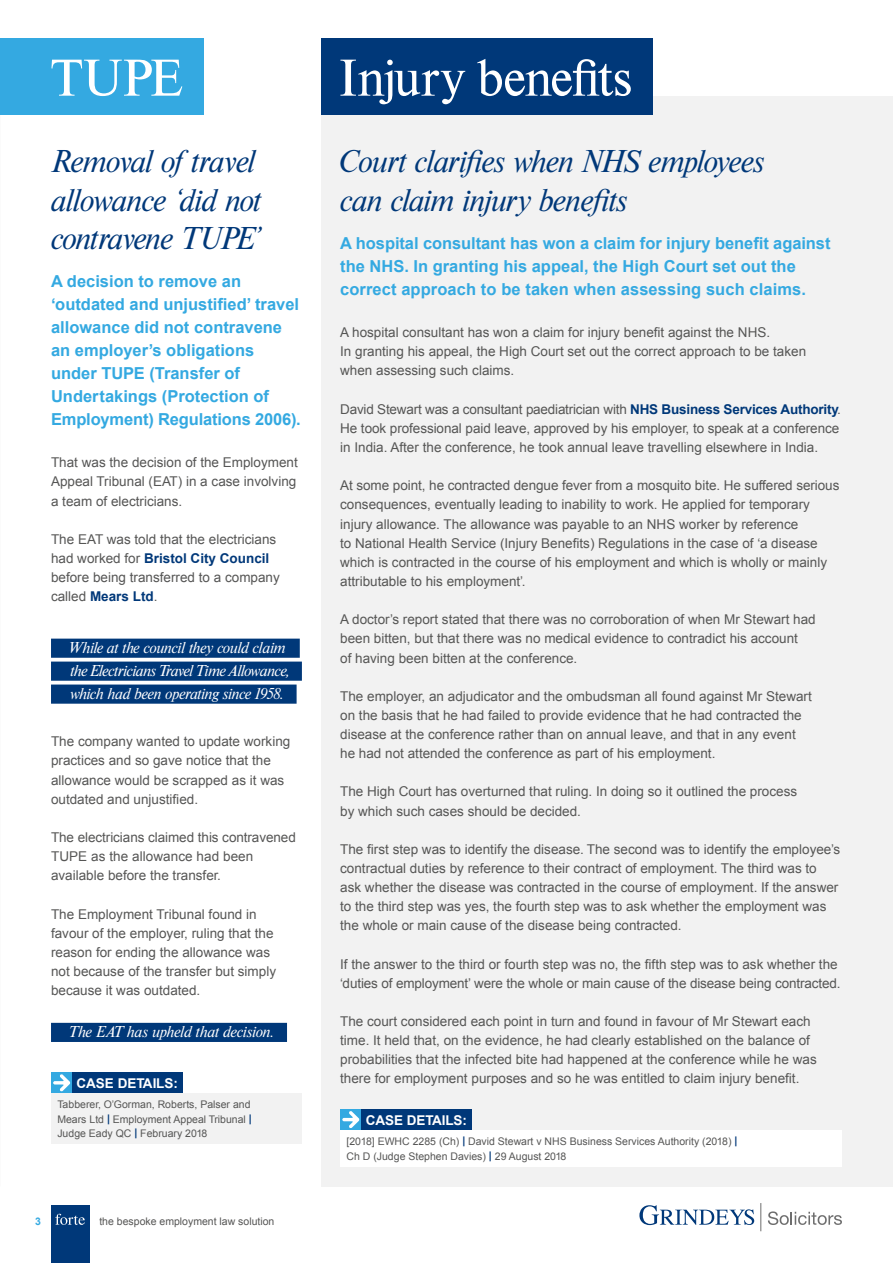
<style>
.page{position:relative;width:893px;height:1263px;background:#fff}
.page>*{position:absolute;margin:0;border:0;box-sizing:border-box;transform-origin:0 0}
.t1{font:54px "Nimbus Rom D";letter-spacing:-.025em;color:#fff}
.t2{font:italic 33px/38.2px "Nimbus Rom D";letter-spacing:-.04em;color:#003879}
.t3{font:700 16.5px/23px "Arial";color:#34a9e1}
.t4{font:italic 16.5px/23px "Nimbus Rom D";letter-spacing:-.035em;color:#fff}
.t5{font:13.5px/19.2px "Arial";color:#565655}
.t6{font:700 13.5px "Arial";color:#fff}
.t7{font:10.5px/14.4px "Arial";color:#565655;text-align:justify}
.t8{font:700 10.5px "Arial";color:#34a9e1}
.s1{font-weight:700;color:#003879}
</style>
<div class="page">
<svg style="left:639px;top:1205px;width:115px;height:20px"></svg>
<svg style="left:768px;top:1211px;width:74px;height:14px"></svg>
<svg style="left:761px;top:1203px;width:1px;height:28px"></svg>
<div style="left:51px;top:1205px;width:38px;height:58px;background:#003879"></div>
<svg style="left:55px;top:1214px;width:30px;height:11px"></svg>
<div style="left:51px;top:639px;width:249px;height:19px;background:#003879"></div>
<div style="left:51px;top:662px;width:251px;height:19px;background:#003879"></div>
<div style="left:51px;top:684px;width:246px;height:20px;background:#003879"></div>
<div style="left:51px;top:1023px;width:236px;height:19px;background:#003879"></div>
<div style="left:51px;top:1072px;width:21px;height:22px;background:#34a9e1"></div>
<div style="left:72px;top:1072px;width:111px;height:22px;background:#003879"></div>
<div style="left:51px;top:1094px;width:251px;height:50px;background:#f2f2f2"></div>
<svg style="left:53px;top:1074px;width:17px;height:17px"></svg>
<div style="left:321px;top:96px;width:572px;height:1090px;background:#f2f2f2"></div>
<div style="left:340px;top:1109px;width:21px;height:21px;background:#34a9e1"></div>
<div style="left:361px;top:1109px;width:111px;height:21px;background:#003879"></div>
<div style="left:340px;top:1130px;width:502px;height:37px;background:#fff"></div>
<svg style="left:342px;top:1111px;width:17px;height:17px"></svg>
<div style="left:0;top:38px;width:204px;height:77px;background:#34a9e1"></div>
<div style="left:321px;top:38px;width:332px;height:77px;background:#003879"></div>
<h1 class="t1" style="left:51px;top:42px;width:134px">TUPE</h1>
<h1 class="t1" style="left:339px;top:42px;width:295px">Injury benefits</h1>
<h2 class="t2" style="left:51px;top:142px;width:212px">Removal of travel allowance ‘did not contravene TUPE’</h2>
<p class="t3" style="left:51px;top:270px;width:251px">A decision to remove an ‘outdated and unjustified’ travel allowance did not contravene an employer’s obligations under TUPE (Transfer of<br>Undertakings (Protection of<br>Employment) Regulations 2006).</p>
<p class="t5" style="left:51px;top:453px;width:248px;text-align:justify">That was the decision of the Employment Appeal Tribunal (EAT) in a case involving a team of electricians.</p>
<p class="t5" style="left:51px;top:530px;width:230px">The EAT was told that the electricians had worked for <span class="s1">Bristol City Council </span>before being transferred to a company called <span class="s1">Mears Ltd</span>.</p>
<p class="t4" style="left:68px;top:636px;width:223px">While at the council they could claim the Electricians Travel Time Allowance, which had been operating since 1958.</p>
<p class="t5" style="left:51px;top:732px;width:241px">The company wanted to update working practices and so gave notice that the allowance would be scrapped as it was outdated and unjustified.</p>
<p class="t5" style="left:51px;top:828px;width:246px">The electricians claimed this contravened<br>TUPE as the allowance had been available before the transfer.</p>
<p class="t5" style="left:51px;top:904px;width:227px">The Employment Tribunal found in favour of the employer, ruling that the reason for ending the allowance was not because of the transfer but simply because it was outdated.</p>
<p class="t4" style="left:69px;top:1020px;width:207px">The EAT has upheld that decision.</p>
<p class="t6" style="left:77px;top:1074px;width:103px">CASE DETAILS:</p>
<p class="t7" style="left:57px;top:1098px;width:196px">Tabberer, O’Gorman, Roberts, Palser and Mears Ltd <span class="s1">|</span> Employment Appeal Tribunal <span class="s1">| </span>Judge Eady QC <span class="s1">|</span> February 2018</p>
<p class="t8" style="left:35px;top:1214px;width:7px">3</p>
<p class="t7" style="left:99px;top:1214px;width:177px">the bespoke employment law solution</p>
<h2 class="t2" style="left:339px;top:142px;width:428px">Court clarifies when NHS employees can claim injury benefits</h2>
<p class="t3" style="left:340px;top:232px;width:492px">A hospital consultant has won a claim for injury benefit against the NHS. In granting his appeal, the High Court set out the correct approach to be taken when assessing such claims.</p>
<p class="t5" style="left:340px;top:323px;width:468px">A hospital consultant has won a claim for injury benefit against the NHS.<br>In granting his appeal, the High Court set out the correct approach to be taken when assessing such claims.</p>
<p class="t5" style="left:340px;top:400px;width:502px">David Stewart was a consultant paediatrician with <span class="s1">NHS Business Services Authority</span>.<br>He took professional paid leave, approved by his employer, to speak at a conference in India. After the conference, he took annual leave travelling elsewhere in India.</p>
<p class="t5" style="left:340px;top:476px;width:501px">At some point, he contracted dengue fever from a mosquito bite. He suffered serious consequences, eventually leading to inability to work. He applied for temporary injury allowance. The allowance was payable to an NHS worker by reference<br>to National Health Service (Injury Benefits) Regulations in the case of ‘a disease which is contracted in the course of his employment and which is wholly or mainly attributable to his employment’.</p>
<p class="t5" style="left:340px;top:610px;width:477px">A doctor’s report stated that there was no corroboration of when Mr Stewart had been bitten, but that there was no medical evidence to contradict his account<br>of having been bitten at the conference.</p>
<p class="t5" style="left:340px;top:686px;width:473px">The employer, an adjudicator and the ombudsman all found against Mr Stewart on the basis that he had failed to provide evidence that he had contracted the disease at the conference rather than on annual leave, and that in any event he had not attended the conference as part of his employment.</p>
<p class="t5" style="left:340px;top:782px;width:458px">The High Court has overturned that ruling. In doing so it outlined the process by which such cases should be decided.</p>
<p class="t5" style="left:340px;top:840px;width:501px">The first step was to identify the disease. The second was to identify the employee’s contractual duties by reference to their contract of employment. The third was to ask whether the disease was contracted in the course of employment. If the answer to the third step was yes, the fourth step was to ask whether the employment was the whole or main cause of the disease being contracted.</p>
<p class="t5" style="left:340px;top:954px;width:502px">If the answer to the third or fourth step was no, the fifth step was to ask whether the ‘duties of employment’ were the whole or main cause of the disease being contracted.</p>
<p class="t5" style="left:340px;top:1012px;width:478px">The court considered each point in turn and found in favour of Mr Stewart each time. It held that, on the evidence, he had clearly established on the balance of probabilities that the infected bite had happened at the conference while he was there for employment purposes and so he was entitled to claim injury benefit.</p>
<p class="t6" style="left:366px;top:1111px;width:103px">CASE DETAILS:</p>
<p class="t7" style="left:347px;top:1134px;width:392px">[2018] EWHC 2285 (Ch) <span class="s1">|</span> David Stewart v NHS Business Services Authority (2018) <span class="s1">|<br></span>Ch D (Judge Stephen Davies) <span class="s1">|</span> 29 August 2018</p>
</div>
